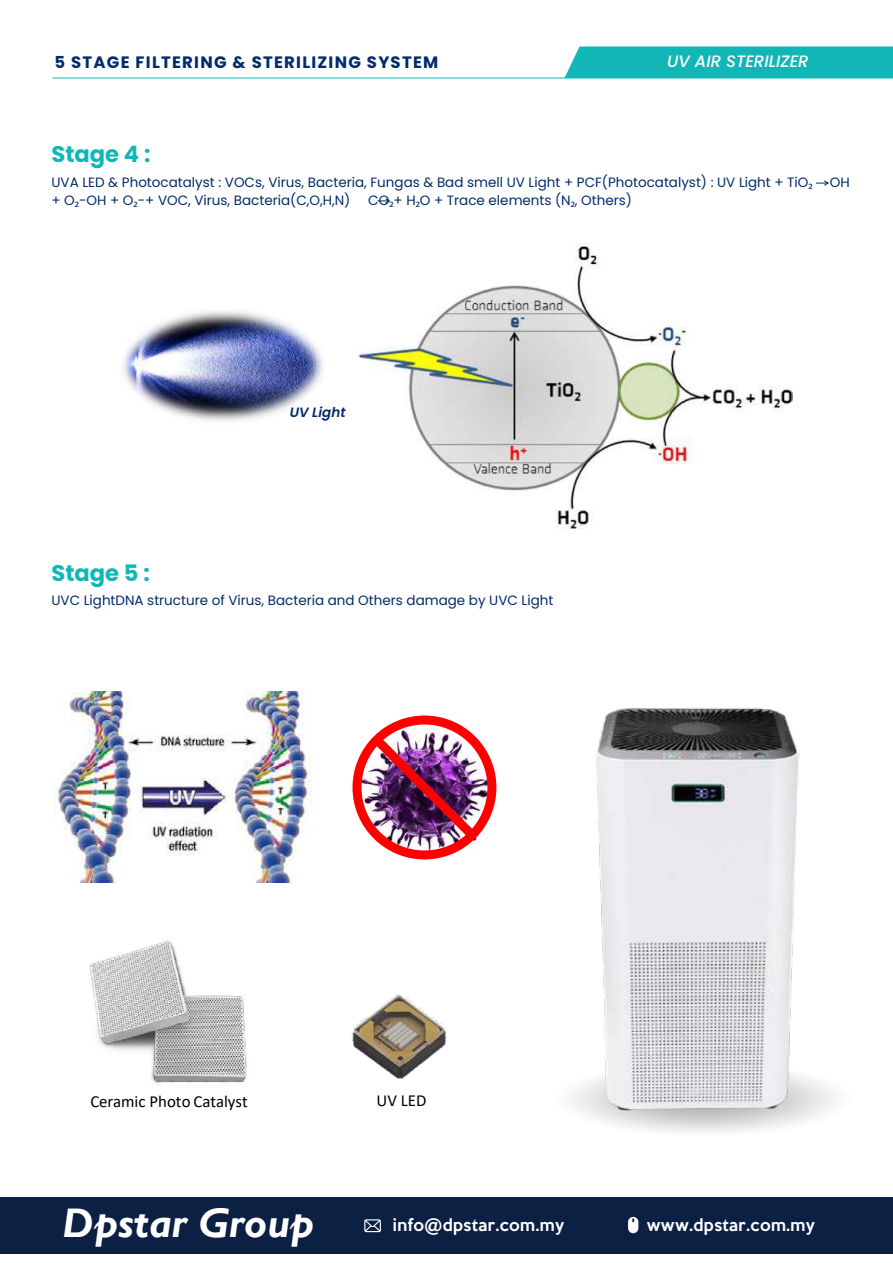
<style>
.page{position:relative;width:893px;height:1263px;background:#fff}
.page>*{position:absolute;margin:0;border:0;box-sizing:border-box;transform-origin:0 0}
.t1{font:italic 700 41.4px "Gill Sans";color:#fff}
.t2{font:700 22.65px "Poppins";color:#11b7b7}
.t3{font:16.8px "Calibri";letter-spacing:-.005em;color:#000}
.t4{font:700 16.5px "Poppins";letter-spacing:.075em;color:#002c6b}
.t5{font:italic 500 16.5px "Poppins";color:#fff}
.t6{font:500 15.45px "Keep Calm";letter-spacing:.025em;color:#fff}
.t7{font:13.5px "Poppins";color:#002c6b}
.t8{font:italic 600 13.5px "Poppins";color:#002c6b}
.s1{font-family:"Myriad Pro"}
</style>
<div class="page">
<svg style="left:377px;top:198px;width:13px;height:6px"></svg>
<svg style="left:816px;top:180px;width:13px;height:6px"></svg>
<img style="left:358px;top:242px;width:434px;height:287px">
<img style="left:123px;top:311px;width:200px;height:110px">
<img style="left:359px;top:748px;width:103px;height:104px">
<div style="left:352px;top:715px;width:144px;height:144px;border:9px solid #f00;border-radius:50%"></div>
<img style="left:364px;top:727px;width:98px;height:121px">
<img style="left:54px;top:691px;width:259px;height:191px">
<img style="left:89px;top:940px;width:158px;height:144px">
<img style="left:376px;top:994px;width:46px;height:15px">
<div style="left:564px;top:46px;width:329px;height:32px;background:#11b7b7"></div>
<hr style="left:52px;top:78px;width:841px;height:1px;background:#11b7b7">
<div style="left:1px;top:1197px;width:892px;height:56px;background:#0c2044"></div>
<svg style="left:628px;top:1217px;width:10px;height:16px"></svg>
<svg style="left:364px;top:1219px;width:17px;height:13px"></svg>
<img style="left:351px;top:1009px;width:96px;height:70px">
<img style="left:462px;top:708px;width:373px;height:425px">
<p class="t4" style="left:54px;top:52px;width:385px">5 STAGE FILTERING &amp; STERILIZING SYSTEM</p>
<p class="t5" style="left:667px;top:52px;width:143px">UV AIR STERILIZER</p>
<h2 class="t2" style="left:51px;top:141px;width:101px">Stage 4 :</h2>
<p class="t7" style="left:51px;top:174px;width:763px">UVA LED &amp; Photocatalyst : VOCs, Virus, Bacteria, Fungas &amp; Bad smell UV Light + PCF(Photocatalyst) : UV Light + TiO<span class="s1">2</span></p>
<p class="t7" style="left:830px;top:174px;width:21px">OH</p>
<p class="t7" style="left:51px;top:193px;width:300px">+ O<span class="s1">2</span>-OH + O<span class="s1">2</span>-+ VOC, Virus, Bacteria(C,O,H,N)</p>
<p class="t7" style="left:368px;top:193px;width:265px">CO<span class="s1">2</span>+ H<span class="s1">2</span>O + Trace elements (N<span class="s1">2</span>, Others)</p>
<h2 class="t2" style="left:51px;top:559px;width:100px">Stage 5 :</h2>
<p class="t8" style="left:290px;top:404px;width:57px">UV Light</p>
<p class="t7" style="left:51px;top:592px;width:503px">UVC LightDNA structure of Virus, Bacteria and Others damage by UVC Light</p>
<p class="t3" style="left:90px;top:1089px;width:159px">Ceramic Photo Catalyst</p>
<p class="t3" style="left:377px;top:1089px;width:51px">UV LED</p>
<h1 class="t1" style="left:63px;top:1199px;width:253px">Dpstar Group</h1>
<p class="t6" style="left:393px;top:1211px;width:173px">info@dpstar.com.my</p>
<p class="t6" style="left:647px;top:1212px;width:170px">www.dpstar.com.my</p>
</div>
